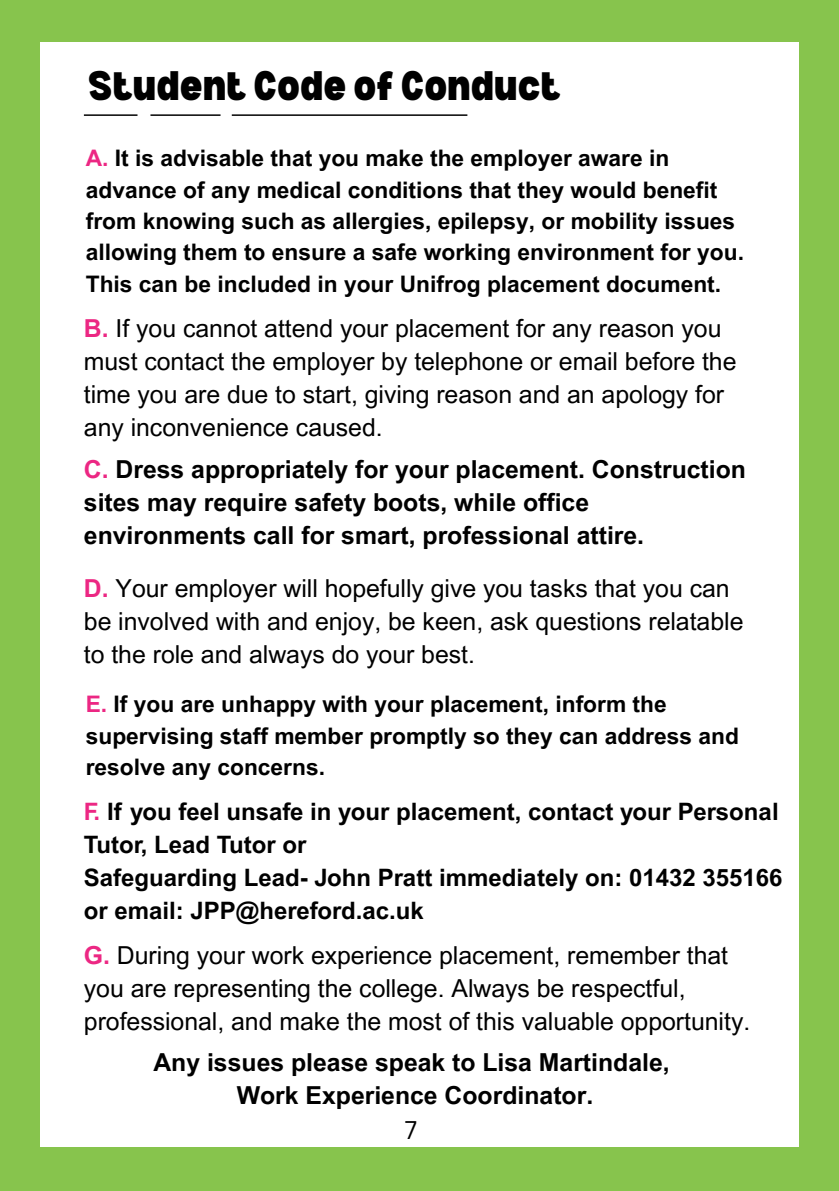
<style>
.page{position:relative;width:839px;height:1191px;background:#fff}
.page>*{position:absolute;margin:0;border:0;box-sizing:border-box;transform-origin:0 0}
.t1{font:900 semi-condensed 40.4px "Bernoru";color:#000}
.t2{font:24.8px/33px "Arial MT Pro";color:#000}
.t3{font:700 24.8px/33px "Arial MT Pro";color:#000}
.t4{font:24.8px "Canva Sans";color:#000}
.t5{font:700 24px/33px "Arial MT Pro";color:#000}
.t6{font:700 22.8px/31.4px "Arial MT Pro";color:#000}
.s1{color:#ec2783}
.s2{font-weight:700;color:#ec2783}
</style>
<div class="page">
<div style="left:0;top:0;width:838px;height:1190px;background:#87c44d"></div>
<div style="left:40px;top:42px;width:758px;height:1105px;background:#fff"></div>
<hr style="left:84px;top:114px;width:383px;height:2px;background:#000">
<h1 class="t1" style="left:88px;top:62px;width:474px">Student Code of Conduct</h1>
<p class="t6" style="left:86px;top:145px;width:659px"><span class="s1">A.</span> It is advisable that you make the employer aware in advance of any medical conditions that they would benefit from knowing such as allergies, epilepsy, or mobility issues allowing them to ensure a safe working environment for you.<br>This can be included in your Unifrog placement document.</p>
<p class="t2" style="left:84px;top:315px;width:654px"><span class="s2">B.</span> If you cannot attend your placement for any reason you must contact the employer by telephone or email before the time you are due to start, giving reason and an apology for any inconvenience caused.</p>
<p class="t3" style="left:84px;top:455px;width:663px"><span class="s1">C.</span> Dress appropriately for your placement. Construction sites may require safety boots, while office environments call for smart, professional attire.</p>
<p class="t2" style="left:84px;top:575px;width:661px"><span class="s2">D.</span> Your employer will hopefully give you tasks that you can be involved with and enjoy, be keen, ask questions relatable to the role and always do your best.</p>
<p class="t6" style="left:86px;top:692px;width:654px"><span class="s1">E.</span> If you are unhappy with your placement, inform the supervising staff member promptly so they can address and resolve any concerns.</p>
<p class="t5" style="left:84px;top:798px;width:700px"><span class="s1">F.</span> If you feel unsafe in your placement, contact your Personal Tutor, Lead Tutor or<br>Safeguarding Lead- John Pratt immediately on: 01432 355166 or email: JPP@hereford.ac.uk</p>
<p class="t2" style="left:84px;top:942px;width:668px"><span class="s2">G.</span> During your work experience placement, remember that you are representing the college. Always be respectful, professional, and make the most of this valuable opportunity.</p>
<p class="t3" style="left:153px;top:1049px;width:517px;text-align:center">Any issues please speak to Lisa Martindale,<br>Work Experience Coordinator.</p>
<p class="t4" style="left:405px;top:1112px;width:14px">7</p>
</div>
